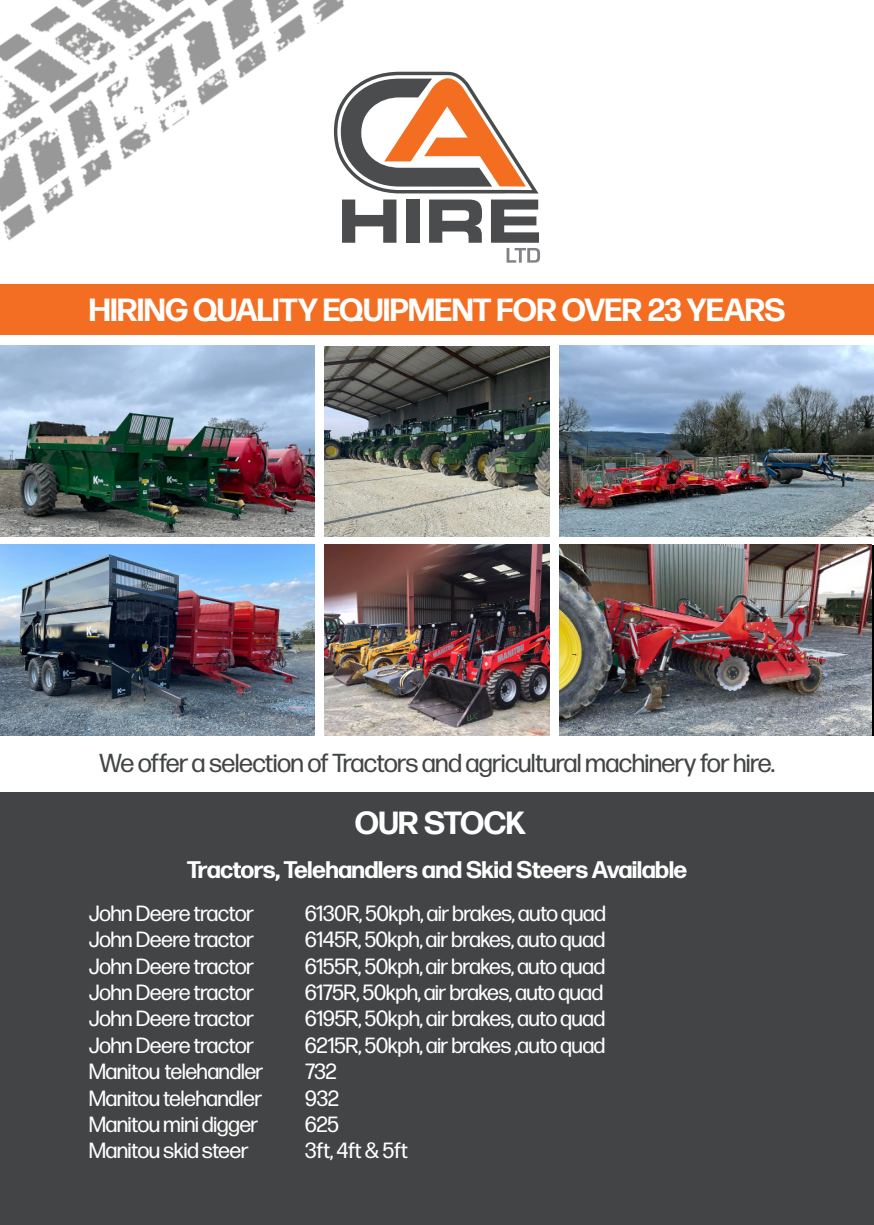
<style>
.page{position:relative;width:874px;height:1225px;background:#fff}
.page>*{position:absolute;margin:0;border:0;box-sizing:border-box;transform-origin:0 0}
.t1{font:700 32px "Forma DJR Display";color:#fff}
.t2{font:26px "Forma DJR Display";color:#424445}
.t3{font:700 24px "Forma DJR Display";color:#fff}
.t4{font:22px "Forma DJR Display";color:#fff}
</style>
<div class="page">
<div style="left:0;top:792px;width:873px;height:433px;background:#424445"></div>
<div style="left:0;top:284px;width:873px;height:51px;background:#f36e22"></div>
<svg style="left:408px;top:72px;width:130px;height:121px"></svg>
<div style="left:406px;top:199px;width:13px;height:44px;background:#4b4c4d"></div>
<svg style="left:429px;top:199px;width:52px;height:44px"></svg>
<svg style="left:491px;top:199px;width:49px;height:64px"></svg>
<img style="left:0;top:346px;width:314px;height:191px">
<img style="left:324px;top:346px;width:225px;height:191px">
<img style="left:559px;top:346px;width:314px;height:191px">
<img style="left:0;top:544px;width:314px;height:191px">
<img style="left:324px;top:544px;width:225px;height:191px">
<img style="left:559px;top:544px;width:312px;height:191px">
<img style="left:0;top:0;width:408px;height:243px">
<p class="t1" style="left:89px;top:289px;width:697px">HIRING QUALITY EQUIPMENT FOR OVER 23 YEARS</p>
<p class="t2" style="left:100px;top:747px;width:676px">We offer a selection of Tractors and agricultural machinery for hire.</p>
<p class="t1" style="left:355px;top:802px;width:172px">OUR STOCK</p>
<p class="t3" style="left:187px;top:854px;width:501px">Tractors, Telehandlers and Skid Steers Available</p>
<p class="t4" style="left:89px;top:899px;width:166px">John Deere tractor</p>
<p class="t4" style="left:305px;top:899px;width:302px">6130R, 50kph, air brakes, auto quad</p>
<p class="t4" style="left:89px;top:926px;width:166px">John Deere tractor</p>
<p class="t4" style="left:305px;top:926px;width:301px">6145R, 50kph, air brakes, auto quad</p>
<p class="t4" style="left:89px;top:952px;width:166px">John Deere tractor</p>
<p class="t4" style="left:305px;top:952px;width:301px">6155R, 50kph, air brakes, auto quad</p>
<p class="t4" style="left:89px;top:979px;width:166px">John Deere tractor</p>
<p class="t4" style="left:305px;top:979px;width:299px">6175R, 50kph, air brakes, auto quad</p>
<p class="t4" style="left:89px;top:1005px;width:166px">John Deere tractor</p>
<p class="t4" style="left:305px;top:1005px;width:301px">6195R, 50kph, air brakes, auto quad</p>
<p class="t4" style="left:89px;top:1031px;width:166px">John Deere tractor</p>
<p class="t4" style="left:305px;top:1031px;width:301px">6215R, 50kph, air brakes ,auto quad</p>
<p class="t4" style="left:89px;top:1058px;width:176px">Manitou telehandler</p>
<p class="t4" style="left:305px;top:1058px;width:33px">732</p>
<p class="t4" style="left:89px;top:1084px;width:174px">Manitou telehandler</p>
<p class="t4" style="left:305px;top:1084px;width:35px">932</p>
<p class="t4" style="left:89px;top:1111px;width:171px">Manitou mini digger</p>
<p class="t4" style="left:305px;top:1111px;width:35px">625</p>
<p class="t4" style="left:89px;top:1137px;width:161px">Manitou skid steer</p>
<p class="t4" style="left:305px;top:1137px;width:104px">3ft, 4ft &amp; 5ft</p>
</div>
